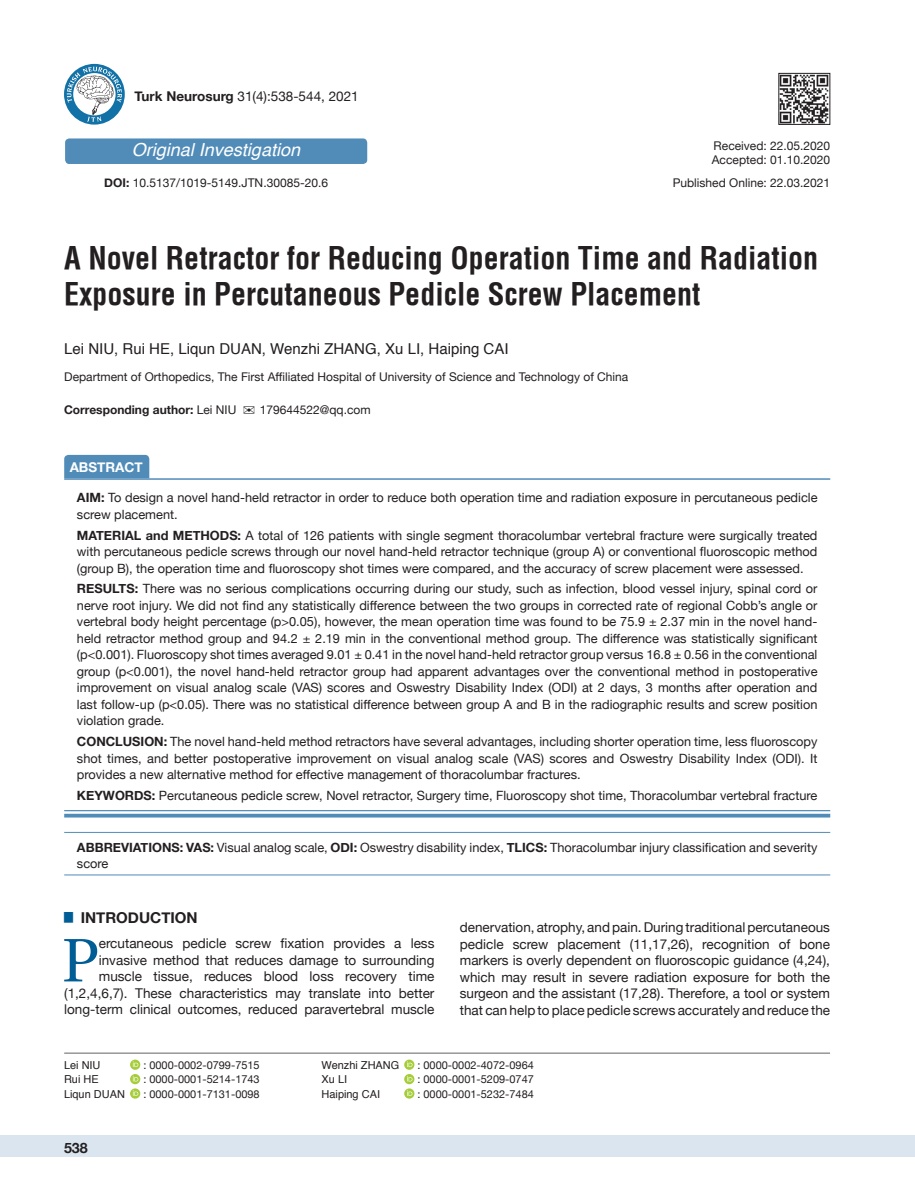
<style>
.page{position:relative;width:915px;height:1191px;background:#fff}
.page>*{position:absolute;margin:0;border:0;box-sizing:border-box;transform-origin:0 0}
.t1{font:61.2px "Utopia";color:#005d95}
.t2{font:700 30px/36px "Helvetica Condens";color:#231f20}
.t3{font:italic 18px "Helvetica";color:#fff}
.t4{font:15px "Helvetica";color:#231f20}
.t5{font:700 15px "Helvetica Neue";color:#231f20}
.t6{font:700 14.25px "Helvetica Neue";color:#231f20}
.t7{font:13.5px/16.5px "Helvetica Neue";color:#231f20;text-align:justify}
.t8{font:700 13.5px "Helvetica Neue";color:#fff}
.t9{font:12.75px/16.5px "Helvetica Neue";color:#231f20;text-align:justify}
.t10{font:12px/14.4px "Helvetica Neue";color:#231f20}
.t11{font:700 12px "Helvetica Neue";color:#231f20}
.t12{font:10.95px "Helvetica Neue";color:#231f20}
.t13{font:10.95px "Helvetica";color:#231f20}
.s1{font-weight:700}
.s2{font-weight:400}
</style>
<div class="page">
<div style="left:0;top:1135px;width:914px;height:22px;background:#dbe5f0"></div>
<hr style="left:64px;top:1052px;width:765px;height:1px;background:#636366">
<div style="left:64px;top:455px;width:85px;height:23px;background:#518cb9"></div>
<svg style="left:64px;top:811px;width:766px;height:1px"></svg>
<hr style="left:64px;top:478px;width:766px;height:2px;background:#518cb9">
<hr style="left:64px;top:810px;width:766px;height:1px;background:#518cb9">
<svg style="left:64px;top:813px;width:766px;height:4px;background:#72a2c6"></svg>
<hr style="left:64px;top:832px;width:766px;height:1px;background:#518cb9">
<hr style="left:64px;top:874px;width:766px;height:1px;background:#518cb9">
<img style="left:780px;top:75px;width:47px;height:48px">
<div style="left:778px;top:73px;width:51px;height:52px;border:1px solid #231f20"></div>
<svg style="left:130px;top:1059px;width:10px;height:10px"></svg>
<svg style="left:133px;top:1061px;width:5px;height:6px"></svg>
<svg style="left:130px;top:1074px;width:10px;height:10px"></svg>
<svg style="left:133px;top:1075px;width:5px;height:6px"></svg>
<svg style="left:130px;top:1088px;width:10px;height:10px"></svg>
<svg style="left:133px;top:1090px;width:5px;height:5px"></svg>
<svg style="left:404px;top:1059px;width:10px;height:10px"></svg>
<svg style="left:407px;top:1061px;width:5px;height:6px"></svg>
<svg style="left:404px;top:1074px;width:10px;height:10px"></svg>
<svg style="left:407px;top:1075px;width:5px;height:6px"></svg>
<svg style="left:404px;top:1088px;width:10px;height:10px"></svg>
<svg style="left:407px;top:1090px;width:5px;height:5px"></svg>
<svg style="left:64px;top:64px;width:61px;height:61px"></svg>
<svg style="left:67px;top:67px;width:55px;height:55px"></svg>
<div style="left:65px;top:138px;width:302px;height:26px;background:#518cb9;border-radius:4px"></div>
<p class="t7" style="left:134px;top:89px;width:225px"><span class="s1">Turk Neurosurg</span> 31(4):538-544, 2021</p>
<h3 class="t3" style="left:132px;top:136px;width:170px">Original Investigation</h3>
<p class="t10" style="left:104px;top:177px;width:225px"><span class="s1">DOI:</span> 10.5137/1019-5149.JTN.30085-20.6</p>
<p class="t10" style="left:711px;top:139px;width:120px">Received: 22.05.2020<br>Accepted: 01.10.2020</p>
<p class="t10" style="left:672px;top:176px;width:159px">Published Online: 22.03.2021</p>
<h2 class="t2" style="left:64px;top:240px;width:755px">A Novel Retractor for Reducing Operation Time and Radiation<br>Exposure in Percutaneous Pedicle Screw Placement</h2>
<p class="t4" style="left:64px;top:337px;width:446px">Lei NIU, Rui HE, Liqun DUAN, Wenzhi ZHANG, Xu LI, Haiping CAI</p>
<p class="t10" style="left:64px;top:370px;width:565px">Department of Orthopedics, The First Affiliated Hospital of University of Science and Technology of China</p>
<p class="t11" style="left:64px;top:400px;width:174px">Corresponding author: <span class="s2">Lei NIU</span></p>
<p class="t10" style="left:260px;top:403px;width:112px">179644522@qq.com</p>
<p class="t8" style="left:70px;top:456px;width:75px">ABSTRACT</p>
<p class="t9" style="left:77px;top:490px;width:741px"><span class="s1">AIM:</span> To design a novel hand-held retractor in order to reduce both operation time and radiation exposure in percutaneous pedicle screw placement.</p>
<p class="t9" style="left:77px;top:527px;width:741px"><span class="s1">MATERIAL and METHODS:</span> A total of 126 patients with single segment thoracolumbar vertebral fracture were surgically treated with percutaneous pedicle screws through our novel hand-held retractor technique (group A) or conventional fluoroscopic method (group B), the operation time and fluoroscopy shot times were compared, and the accuracy of screw placement were assessed.</p>
<p class="t9" style="left:77px;top:581px;width:741px"><span class="s1">RESULTS:</span> There was no serious complications occurring during our study, such as infection, blood vessel injury, spinal cord or nerve root injury. We did not find any statistically difference between the two groups in corrected rate of regional Cobb’s angle or vertebral body height percentage (p&gt;0.05), however, the mean operation time was found to be 75.9 ± 2.37 min in the novel hand&shy;held retractor method group and 94.2 ± 2.19 min in the conventional method group. The difference was statistically significant (p﹤0.001). Fluoroscopy shot times averaged 9.01 ± 0.41 in the novel hand-held retractor group versus 16.8 ± 0.56 in the conventional group (p&lt;0.001), the novel hand-held retractor group had apparent advantages over the conventional method in postoperative improvement on visual analog scale (VAS) scores and Oswestry Disability Index (ODI) at 2 days, 3 months after operation and last follow-up (p&lt;0.05). There was no statistical difference between group A and B in the radiographic results and screw position violation grade.</p>
<p class="t9" style="left:77px;top:734px;width:741px"><span class="s1">CONCLUSION:</span> The novel hand-held method retractors have several advantages, including shorter operation time, less fluoroscopy shot times, and better postoperative improvement on visual analog scale (VAS) scores and Oswestry Disability Index (ODI). It provides a new alternative method for effective management of thoracolumbar fractures.</p>
<p class="t9" style="left:77px;top:788px;width:741px"><span class="s1">KEYWORDS:</span> Percutaneous pedicle screw, Novel retractor, Surgery time, Fluoroscopy shot time, Thoracolumbar vertebral fracture</p>
<p class="t9" style="left:77px;top:839px;width:741px"><span class="s1">ABBREVIATIONS: VAS:</span> Visual analog scale, <span class="s1">ODI:</span> Oswestry disability index, <span class="s1">TLICS:</span> Thoracolumbar injury classification and severity score</p>
<p class="t5" style="left:64px;top:906px;width:135px"><sup>█</sup> INTRODUCTION</p>
<h1 class="t1" style="left:62px;top:925px;width:38px">P</h1>
<p class="t7" style="left:64px;top:936px;width:371px;text-align:right">ercutaneous pedicle screw fixation provides a less invasive method that reduces damage to surrounding muscle tissue, reduces blood loss recovery time (1,2,4,6,7). These characteristics may translate into better long-term clinical outcomes, reduced paravertebral muscle</p>
<p class="t7" style="left:459px;top:920px;width:371px">denervation, atrophy, and pain. During traditional percutaneous pedicle screw placement (11,17,26), recognition of bone markers is overly dependent on fluoroscopic guidance (4,24), which may result in severe radiation exposure for both the surgeon and the assistant (17,28). Therefore, a tool or system that can help to place pedicle screws accurately and reduce the</p>
<p class="t13" style="left:64px;top:1056px;width:38px">Lei NIU</p>
<p class="t12" style="left:143px;top:1057px;width:118px">: 0000-0002-0799-7515</p>
<p class="t13" style="left:64px;top:1071px;width:36px">Rui HE</p>
<p class="t12" style="left:143px;top:1071px;width:118px">: 0000-0001-5214-1743</p>
<p class="t13" style="left:64px;top:1085px;width:62px">Liqun DUAN</p>
<p class="t12" style="left:143px;top:1086px;width:118px">: 0000-0001-7131-0098</p>
<p class="t6" style="left:64px;top:1137px;width:25px">538</p>
<p class="t13" style="left:321px;top:1056px;width:79px">Wenzhi ZHANG</p>
<p class="t12" style="left:417px;top:1057px;width:118px">: 0000-0002-4072-0964</p>
<p class="t13" style="left:321px;top:1071px;width:27px">Xu LI</p>
<p class="t12" style="left:417px;top:1071px;width:118px">: 0000-0001-5209-0747</p>
<p class="t13" style="left:321px;top:1085px;width:60px">Haiping CAI</p>
<p class="t12" style="left:417px;top:1086px;width:118px">: 0000-0001-5232-7484</p>
</div>
